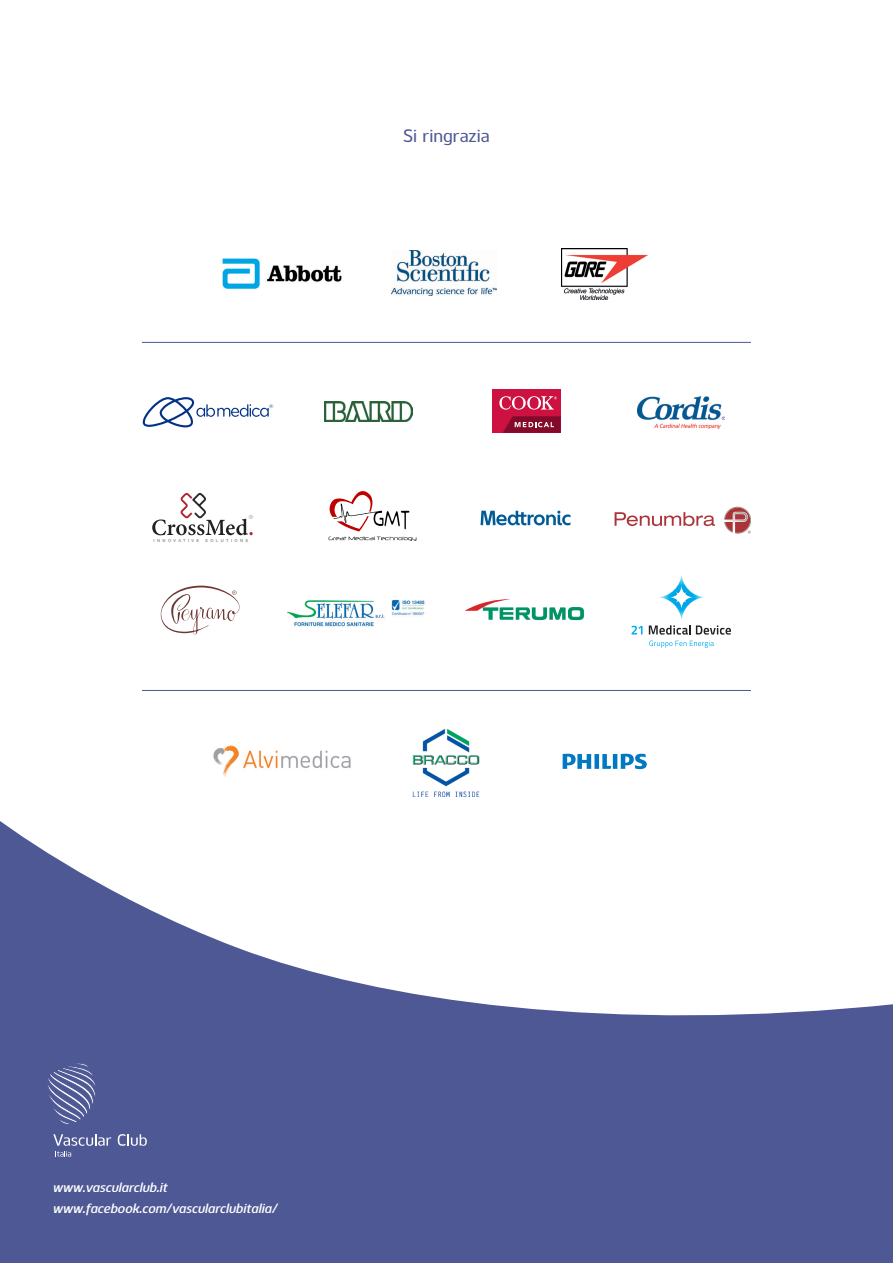
<style>
.page{position:relative;width:893px;height:1263px;background:#fff}
.page>*{position:absolute;margin:0;border:0;box-sizing:border-box;transform-origin:0 0}
.t1{font:500 18px "Kobern";color:#4d5894}
.t2{font:italic 600 13.5px/21px "Kobern";color:#fff;scale:.96 1}
.t3{font:5.7px "Helvetica Neue LT Std";color:#a5a4a4}
.t4{font:5.1px "Gotham Rounded";color:#003186}
.t5{font:500 4.2px "Helvetica Neue LT Std";letter-spacing:.57em;color:#8a898a}
</style>
<div class="page">
<svg style="left:0;top:821px;width:893px;height:442px;fill:#4d5894"></svg>
<svg style="left:118px;top:1134px;width:29px;height:12px"></svg>
<svg style="left:53px;top:1134px;width:58px;height:23px"></svg>
<svg style="left:47px;top:1063px;width:49px;height:61px;background:#6770a3"></svg>
<hr style="left:142px;top:342px;width:609px;height:1px;background:#4d5894">
<hr style="left:142px;top:690px;width:609px;height:1px;background:#4d5894">
<img style="left:213px;top:745px;width:138px;height:32px">
<img style="left:412px;top:728px;width:68px;height:68px">
<svg style="left:631px;top:626px;width:11px;height:8px"></svg>
<svg style="left:649px;top:575px;width:82px;height:60px"></svg>
<svg style="left:649px;top:641px;width:65px;height:7px"></svg>
<div style="left:493px;top:389px;width:68px;height:44px;background:#cd1141"></div>
<svg style="left:499px;top:396px;width:58px;height:14px"></svg>
<svg style="left:503px;top:416px;width:58px;height:17px"></svg>
<svg style="left:481px;top:511px;width:89px;height:14px"></svg>
<svg style="left:142px;top:397px;width:127px;height:30px"></svg>
<img style="left:325px;top:401px;width:87px;height:20px">
<img style="left:638px;top:396px;width:86px;height:32px">
<img style="left:222px;top:258px;width:120px;height:31px">
<img style="left:392px;top:250px;width:104px;height:46px">
<img style="left:562px;top:249px;width:86px;height:51px">
<svg style="left:465px;top:599px;width:119px;height:21px"></svg>
<svg style="left:152px;top:493px;width:101px;height:42px"></svg>
<svg style="left:615px;top:512px;width:100px;height:14px"></svg>
<svg style="left:724px;top:507px;width:27px;height:27px"></svg>
<svg style="left:563px;top:754px;width:84px;height:15px"></svg>
<img style="left:287px;top:599px;width:138px;height:28px">
<svg style="left:160px;top:586px;width:79px;height:48px"></svg>
<svg style="left:328px;top:491px;width:89px;height:50px"></svg>
<p class="t4" style="left:269px;top:403px;width:6px">®</p>
<p class="t3" style="left:249px;top:513px;width:6px">®</p>
<p class="t5" style="left:154px;top:538px;width:47px">INNOVATIVE</p>
<p class="t5" style="left:205px;top:538px;width:45px">SOLUTIONS</p>
<p class="t1" style="left:403px;top:123px;width:88px">Si ringrazia</p>
<p class="t2" style="left:53px;top:1176px;width:235px">www.vascularclub.it www.facebook.com/vascularclubitalia/</p>
</div>
